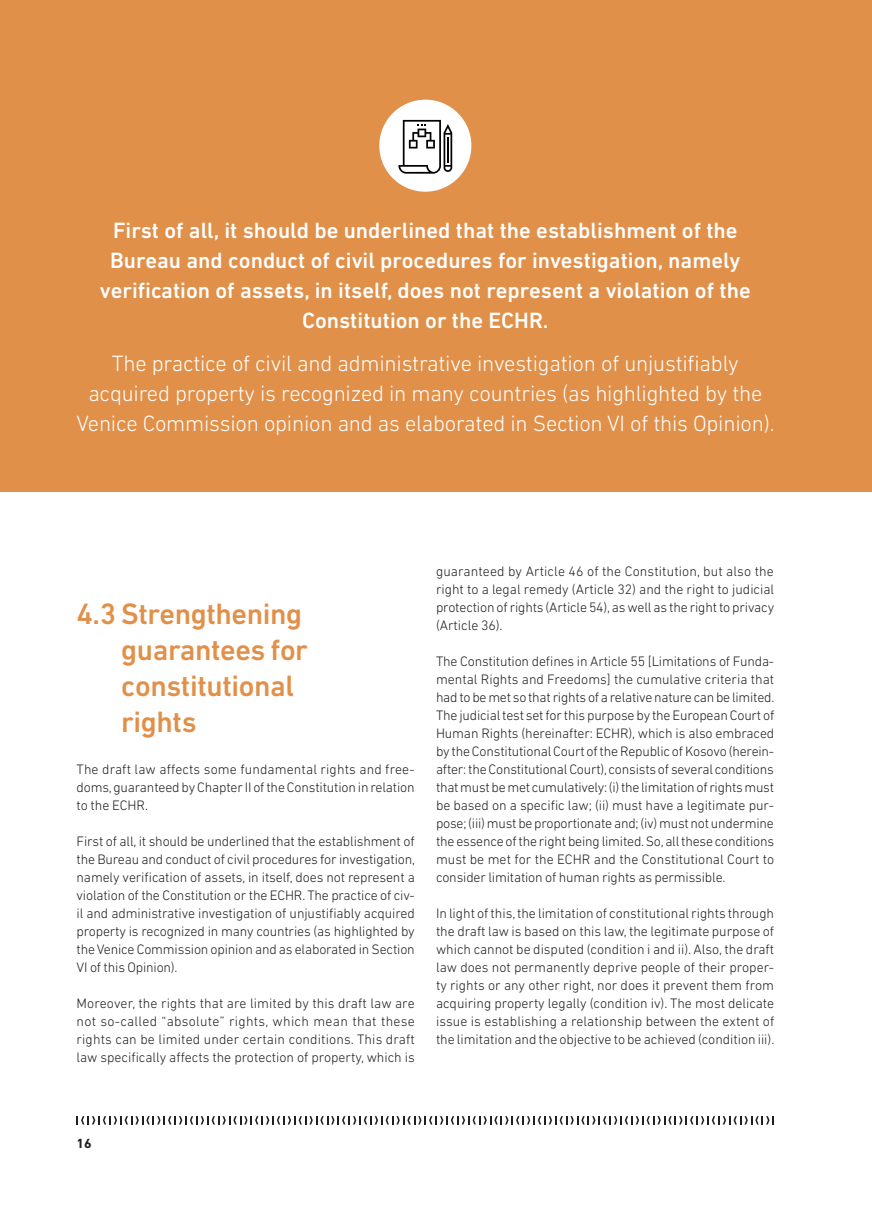
<style>
.page{position:relative;width:872px;height:1212px;background:#fff}
.page>*{position:absolute;margin:0;border:0;box-sizing:border-box;transform-origin:0 0}
.t1{font:500 30px/36px "DIN Next LT Pro";letter-spacing:-.015em;color:#e19049}
.t2{font:500 22.5px/30px "DIN Next LT Pro";color:#fff;text-align:center}
.t3{font:300 22.5px/30px "DIN Next LT Pro";letter-spacing:-.01em;color:#fff;text-align:center}
.t4{font:300 13.95px/18px "DIN Next LT Pro";letter-spacing:-.01em;color:#231f20;text-align:justify}
.t5{font:700 13.5px "DIN Next LT Pro";color:#231f20}
</style>
<div class="page">
<svg style="left:77px;top:1116px;width:697px;height:8px"></svg>
<div style="left:0;top:0;width:872px;height:491px;background:#e19049"></div>
<div style="left:379px;top:100px;width:92px;height:92px;background:#fff;border-radius:50%"></div>
<svg style="left:398px;top:120px;width:54px;height:54px"></svg>
<h2 class="t2" style="left:100px;top:215px;width:652px">First of all, it should be underlined that the establishment of the Bureau and conduct of civil procedures for investigation, namely verification of assets, in itself, does not represent a violation of the Constitution or the ECHR.</h2>
<h2 class="t3" style="left:77px;top:348px;width:699px">The practice of civil and administrative investigation of unjustifiably acquired property is recognized in many countries (as highlighted by the<br>Venice Commission opinion and as elaborated in Section VI of this Opinion).</h2>
<h1 class="t1" style="left:121px;top:596px;width:188px;text-indent:-45px">4.3 Strengthening guarantees for constitutional rights</h1>
<p class="t4" style="left:77px;top:760px;width:340px">The draft law affects some fundamental rights and free&shy;doms, guaranteed by Chapter II of the Constitution in relation to the ECHR.</p>
<p class="t4" style="left:77px;top:832px;width:340px">First of all, it should be underlined that the establishment of the Bureau and conduct of civil procedures for investigation, namely verification of assets, in itself, does not represent a violation of the Constitution or the ECHR. The practice of civ&shy;il and administrative investigation of unjustifiably acquired property is recognized in many countries (as highlighted by the Venice Commission opinion and as elaborated in Section VI of this Opinion).</p>
<p class="t4" style="left:77px;top:994px;width:340px">Moreover, the rights that are limited by this draft law are not so-called “absolute” rights, which mean that these rights can be limited under certain conditions. This draft law specifically affects the protection of property, which is</p>
<p class="t4" style="left:436px;top:562px;width:340px">guaranteed by Article 46 of the Constitution, but also the right to a legal remedy (Article 32) and the right to judicial protection of rights (Article 54), as well as the right to privacy (Article 36).</p>
<p class="t4" style="left:436px;top:652px;width:340px">The Constitution defines in Article 55 [Limitations of Funda&shy;mental Rights and Freedoms] the cumulative criteria that had to be met so that rights of a relative nature can be limited.<br>The judicial test set for this purpose by the European Court of Human Rights (hereinafter: ECHR), which is also embraced by the Constitutional Court of the Republic of Kosovo (herein&shy;after: the Constitutional Court), consists of several conditions that must be met cumulatively: (i) the limitation of rights must be based on a specific law; (ii) must have a legitimate pur&shy;pose; (iii) must be proportionate and; (iv) must not undermine the essence of the right being limited. So, all these conditions must be met for the ECHR and the Constitutional Court to consider limitation of human rights as permissible.</p>
<p class="t4" style="left:436px;top:904px;width:340px">In light of this, the limitation of constitutional rights through the draft law is based on this law, the legitimate purpose of which cannot be disputed (condition i and ii). Also, the draft law does not permanently deprive people of their proper&shy;ty rights or any other right, nor does it prevent them from acquiring property legally (condition iv). The most delicate issue is establishing a relationship between the extent of the limitation and the objective to be achieved (condition iii).</p>
<p class="t5" style="left:77px;top:1135px;width:17px">16</p>
</div>
